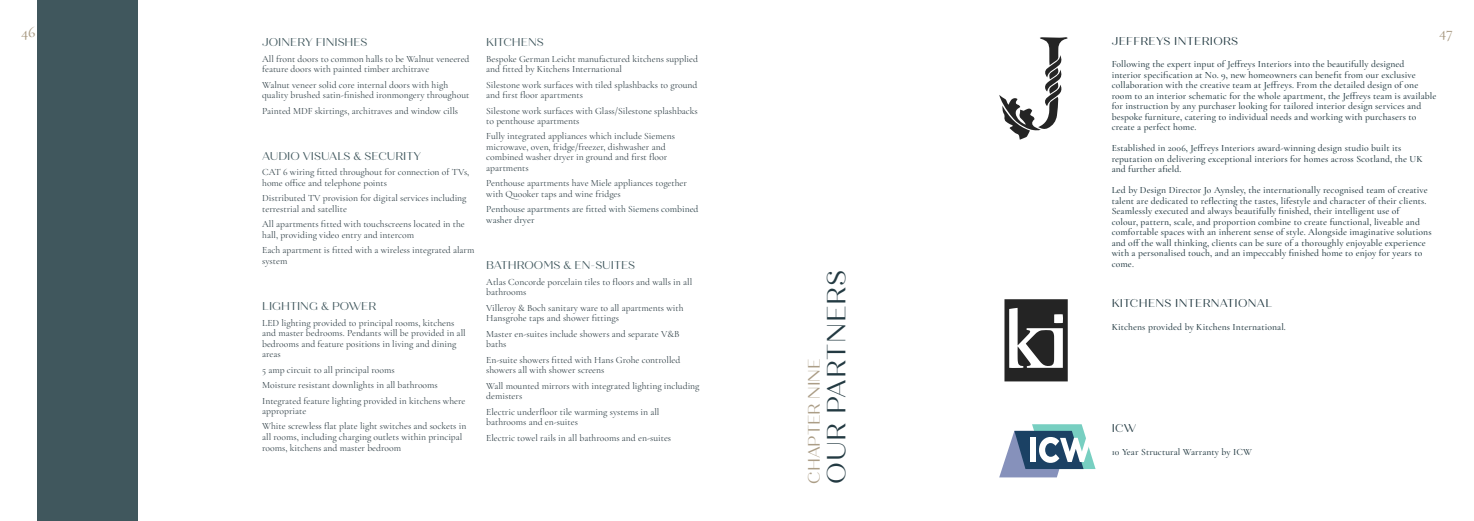
<style>
.page{position:relative;width:1474px;height:521px;background:#fff}
.page>*{position:absolute;margin:0;border:0;box-sizing:border-box;transform-origin:0 0}
.t1{font:26.25px "Quiche Display";letter-spacing:.03em;color:#233a42}
.t2{font:16.62px "Quiche Display";color:#ab9d86}
.t3{font:500 15.75px "Cormorant Garamond";color:#ab9d86}
.t4{font:11.38px "Quiche Display";color:#40575d}
.t5{font:11.38px "Quiche Display";letter-spacing:.03em;color:#233a42}
.t6{font:9.62px/10.5px "Cormorant Garamond";color:#2d3d44}
.t7{font:500 9.62px/10.5px "Cormorant Garamond";letter-spacing:.01em;color:#233a42}
.t8{font:9.62px/10.5px "Cormorant Garamond";color:#233a42}
</style>
<div class="page">
<svg style="left:999px;top:424px;width:96px;height:53px"></svg>
<svg style="left:999px;top:37px;width:68px;height:103px"></svg>
<svg style="left:1004px;top:299px;width:63px;height:82px"></svg>
<div style="left:37px;top:0;width:100px;height:521px;background:#40575d"></div>
<h3 class="t3" style="left:21px;top:22px;width:16px">46</h3>
<h3 class="t3" style="left:1438px;top:22px;width:15px">47</h3>
<p class="t5" style="left:1111px;top:35px;width:128px">JEFFREYS INTERIORS</p>
<p class="t7" style="left:1111px;top:59px;width:326px">Following the expert input of Jeffreys Interiors into the beautifully designed interior specification at No. 9, new homeowners can benefit from our exclusive collaboration with the creative team at Jeffreys. From the detailed design of one room to an interior schematic for the whole apartment, the Jeffreys team is available for instruction by any purchaser looking for tailored interior design services and bespoke furniture, catering to individual needs and working with purchasers to create a perfect home.</p>
<p class="t7" style="left:1111px;top:143px;width:312px">Established in 2006, Jeffreys Interiors award-winning design studio built its reputation on delivering exceptional interiors for homes across Scotland, the UK and further afield.</p>
<p class="t7" style="left:1111px;top:185px;width:321px">Led by Design Director Jo Aynsley, the internationally recognised team of creative talent are dedicated to reflecting the tastes, lifestyle and character of their clients.<br>Seamlessly executed and always beautifully finished, their intelligent use of<br>colour, pattern, scale, and proportion combine to create functional, liveable and comfortable spaces with an inherent sense of style. Alongside imaginative solutions and off the wall thinking, clients can be sure of a thoroughly enjoyable experience with a personalised touch, and an impeccably finished home to enjoy for years to come.</p>
<p class="t4" style="left:262px;top:35px;width:107px">JOINERY FINISHES</p>
<p class="t6" style="left:262px;top:53px;width:209px">All front doors to common halls to be Walnut veneered feature doors with painted timber architrave</p>
<p class="t6" style="left:262px;top:79px;width:209px">Walnut veneer solid core internal doors with high quality brushed satin-finished ironmongery throughout</p>
<p class="t6" style="left:262px;top:105px;width:197px">Painted MDF skirtings, architraves and window cills</p>
<p class="t4" style="left:262px;top:149px;width:160px">AUDIO VISUALS &amp; SECURITY</p>
<p class="t6" style="left:262px;top:167px;width:209px">CAT 6 wiring fitted throughout for connection of TVs, home office and telephone points</p>
<p class="t6" style="left:262px;top:193px;width:206px">Distributed TV provision for digital services including terrestrial and satellite</p>
<p class="t6" style="left:262px;top:219px;width:204px">All apartments fitted with touchscreens located in the hall, providing video entry and intercom</p>
<p class="t6" style="left:262px;top:245px;width:214px">Each apartment is fitted with a wireless integrated alarm system</p>
<p class="t4" style="left:262px;top:299px;width:116px">LIGHTING &amp; POWER</p>
<p class="t6" style="left:262px;top:317px;width:205px">LED lighting provided to principal rooms, kitchens and master bedrooms. Pendants will be provided in all bedrooms and feature positions in living and dining areas</p>
<p class="t6" style="left:262px;top:362px;width:205px;line-height:15.5px">5 amp circuit to all principal rooms<br>Moisture resistant downlights in all bathrooms<br>Integrated feature lighting provided in kitchens where</p>
<p class="t6" style="left:262px;top:403px;width:206px;line-height:15.5px">appropriate<br>White screwless flat plate light switches and sockets in</p>
<p class="t6" style="left:262px;top:432px;width:202px">all rooms, including charging outlets within principal rooms, kitchens and master bedroom</p>
<p class="t4" style="left:486px;top:35px;width:59px">KITCHENS</p>
<p class="t6" style="left:486px;top:53px;width:213px">Bespoke German Leicht manufactured kitchens supplied and fitted by Kitchens International</p>
<p class="t6" style="left:486px;top:79px;width:213px">Silestone work surfaces with tiled splashbacks to ground and first floor apartments</p>
<p class="t6" style="left:486px;top:105px;width:213px">Silestone work surfaces with Glass/Silestone splashbacks to penthouse apartments</p>
<p class="t6" style="left:486px;top:131px;width:190px">Fully integrated appliances which include Siemens microwave, oven, fridge/freezer, dishwasher and combined washer dryer in ground and first floor apartments</p>
<p class="t6" style="left:486px;top:178px;width:202px">Penthouse apartments have Miele appliances together with Quooker taps and wine fridges</p>
<p class="t8" style="left:486px;top:204px;width:214px">Penthouse apartments are fitted with Siemens combined washer dryer</p>
<p class="t4" style="left:486px;top:259px;width:150px">BATHROOMS &amp; EN-SUITES</p>
<p class="t6" style="left:486px;top:276px;width:207px">Atlas Concorde porcelain tiles to floors and walls in all bathrooms</p>
<p class="t6" style="left:486px;top:302px;width:199px">Villeroy &amp; Boch sanitary ware to all apartments with<br>Hansgrohe taps and shower fittings</p>
<p class="t6" style="left:486px;top:328px;width:195px">Master en-suites include showers and separate V&amp;B baths</p>
<p class="t6" style="left:486px;top:354px;width:195px">En-suite showers fitted with Hans Grohe controlled showers all with shower screens</p>
<p class="t6" style="left:486px;top:380px;width:215px">Wall mounted mirrors with integrated lighting including demisters</p>
<p class="t6" style="left:486px;top:406px;width:175px">Electric underfloor tile warming systems in all bathrooms and en-suites</p>
<p class="t6" style="left:486px;top:432px;width:186px">Electric towel rails in all bathrooms and en-suites</p>
<h1 class="t1" style="left:821px;top:484px;width:215px;rotate:-90deg">OUR PARTNERS</h1>
<p class="t5" style="left:1111px;top:297px;width:162px">KITCHENS INTERNATIONAL</p>
<p class="t7" style="left:1111px;top:322px;width:176px">Kitchens provided by Kitchens International.</p>
<h2 class="t2" style="left:804px;top:484px;width:127px;rotate:-90deg">CHAPTER NINE</h2>
<p class="t5" style="left:1111px;top:422px;width:26px">ICW</p>
<p class="t7" style="left:1111px;top:447px;width:142px">10 Year Structural Warranty by ICW</p>
</div>
